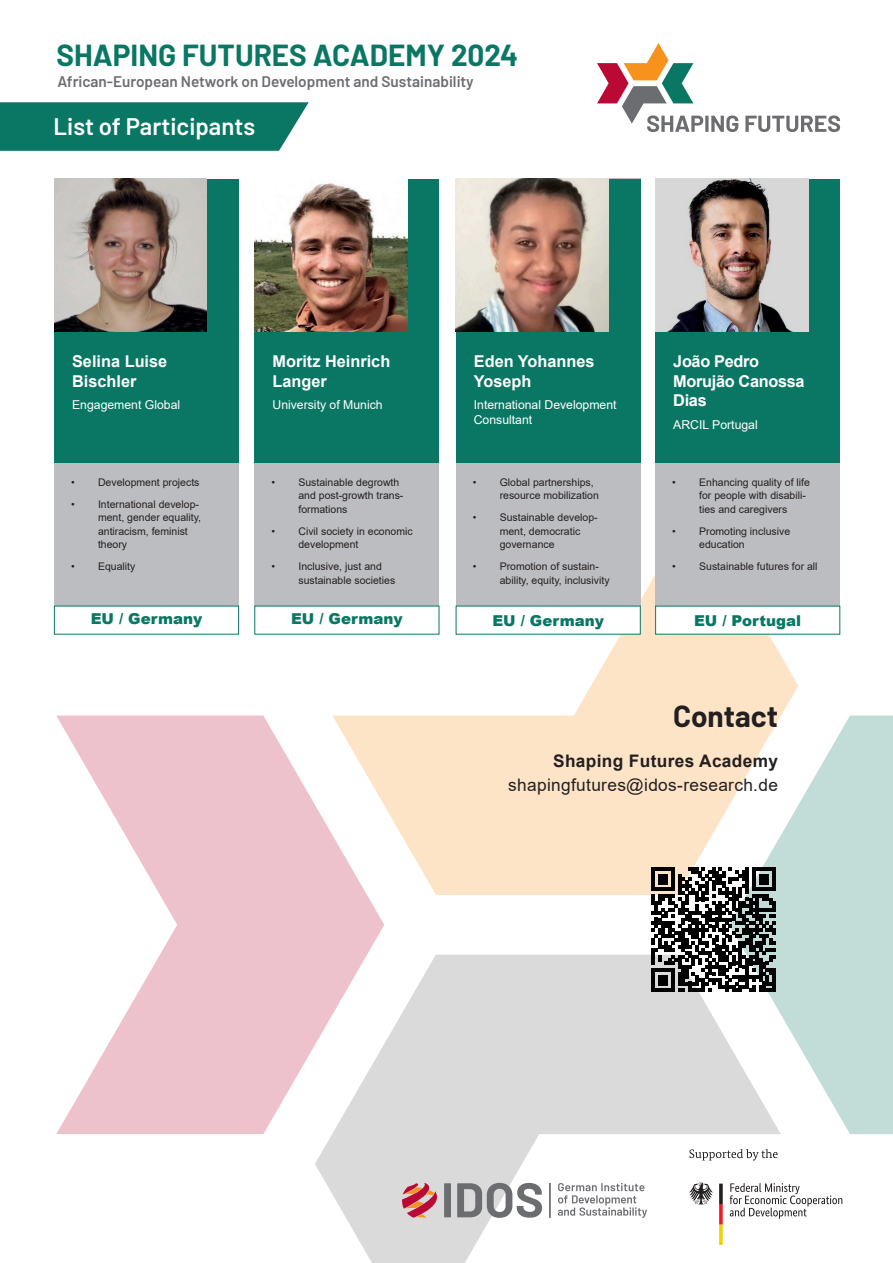
<style>
.page{position:relative;width:893px;height:1263px;background:#fff}
.page>*{position:absolute;margin:0;border:0;box-sizing:border-box;transform-origin:0 0}
.t1{font:700 29.7px "Barlow";color:#097763}
.t2{font:700 29.7px "Barlow";color:#231f20}
.t3{font:600 24px "Barlow";color:#fff}
.t4{font:17.25px "Arial";letter-spacing:.02em;color:#231f20}
.t5{font:700 17.25px "Arial";letter-spacing:.02em;color:#231f20}
.t6{font:700 16.35px/19.5px "Arial";color:#fff}
.t7{font:700 16.35px/19.5px "Arial";letter-spacing:-.02em;color:#fff}
.t8{font:600 15.3px "Barlow";color:#6c6d70}
.t9{font:900 15px "Arial";color:#097763}
.t10{font:12.3px/14.7px "Arial";color:#fff}
.t11{font:10.5px/13.5px "Arial";color:#231f20}
</style>
<div class="page">
<svg style="left:776px;top:715px;width:117px;height:419px;background:#cae2dd"></svg>
<svg style="left:332px;top:575px;width:466px;height:320px;fill:#fde4c7"></svg>
<svg style="left:56px;top:715px;width:328px;height:419px;fill:#edc2cc"></svg>
<svg style="left:315px;top:955px;width:466px;height:308px;fill:#dadadb"></svg>
<div style="left:456px;top:179px;width:185px;height:427px;background:#bcbdc0"></div>
<div style="left:655px;top:462px;width:185px;height:144px;background:#bcbdc0"></div>
<svg style="left:597px;top:43px;width:141px;height:89px"></svg>
<svg style="left:745px;top:115px;width:95px;height:17px"></svg>
<svg style="left:0;top:102px;width:309px;height:49px;background:#167e6b"></svg>
<div style="left:254px;top:462px;width:185px;height:144px;background:#bcbdc0"></div>
<div style="left:254px;top:179px;width:185px;height:283px;background:#097763"></div>
<img style="left:254px;top:179px;width:153px;height:152px">
<div style="left:54px;top:462px;width:185px;height:144px;background:#bcbdc0"></div>
<div style="left:254px;top:606px;width:185px;height:28px;background:#fff"></div>
<div style="left:456px;top:606px;width:185px;height:28px;background:#fff"></div>
<div style="left:655px;top:606px;width:185px;height:28px;background:#fff"></div>
<div style="left:456px;top:179px;width:185px;height:283px;background:#097763"></div>
<img style="left:456px;top:179px;width:153px;height:152px">
<div style="left:54px;top:179px;width:185px;height:283px;background:#097763"></div>
<img style="left:54px;top:179px;width:153px;height:152px">
<div style="left:655px;top:179px;width:185px;height:283px;background:#097763"></div>
<img style="left:655px;top:179px;width:153px;height:152px">
<svg style="left:651px;top:867px;width:125px;height:125px"></svg>
<hr style="left:772px;top:968px;width:4px;height:24px;background:#000001">
<svg style="left:457px;top:1183px;width:85px;height:35px"></svg>
<svg style="left:558px;top:1183px;width:89px;height:35px"></svg>
<hr style="left:549px;top:1183px;width:2px;height:35px;background:#6c6d70">
<svg style="left:402px;top:1183px;width:49px;height:35px;background:#c38388"></svg>
<svg style="left:689px;top:1149px;width:89px;height:11px"></svg>
<svg style="left:730px;top:1183px;width:112px;height:36px"></svg>
<svg style="left:689px;top:1183px;width:24px;height:22px"></svg>
<svg style="left:719px;top:1183px;width:4px;height:62px"></svg>
<p class="t1" style="left:57px;top:33px;width:463px">SHAPING FUTURES ACADEMY 2024</p>
<p class="t8" style="left:57px;top:70px;width:418px">African-European Network on Development and Sustainability</p>
<p class="t3" style="left:54px;top:109px;width:203px">List of Participants</p>
<p class="t6" style="left:72px;top:352px;width:97px">Selina Luise<br>Bischler</p>
<p class="t10" style="left:72px;top:398px;width:110px">Engagement Global</p>
<p class="t11" style="left:71px;top:475px;width:130px">• Development projects</p>
<p class="t11" style="left:98px;top:497px;width:105px;text-indent:-27px">• International develop&shy;ment, gender equality, antiracism, feminist theory</p>
<p class="t11" style="left:71px;top:560px;width:66px">• Equality</p>
<p class="t6" style="left:273px;top:352px;width:119px">Moritz Heinrich<br>Langer</p>
<p class="t10" style="left:273px;top:398px;width:112px">University of Munich</p>
<p class="t11" style="left:298px;top:475px;width:107px;text-indent:-27px">• Sustainable degrowth and post-growth trans&shy;formations</p>
<p class="t11" style="left:298px;top:524px;width:116px;text-indent:-27px">• Civil society in economic development</p>
<p class="t11" style="left:298px;top:560px;width:98px;text-indent:-27px">• Inclusive, just and sustainable societies</p>
<p class="t6" style="left:474px;top:352px;width:122px">Eden Yohannes<br>Yoseph</p>
<p class="t10" style="left:474px;top:398px;width:144px">International Development<br>Consultant</p>
<p class="t11" style="left:500px;top:475px;width:101px;text-indent:-27px">• Global partnerships, resource mobilization</p>
<p class="t11" style="left:500px;top:511px;width:100px;text-indent:-27px">• Sustainable develop&shy;ment, democratic governance</p>
<p class="t11" style="left:500px;top:560px;width:111px;text-indent:-27px">• Promotion of sustain&shy;ability, equity, inclusivity</p>
<p class="t9" style="left:91px;top:608px;width:113px">EU / Germany</p>
<p class="t9" style="left:291px;top:608px;width:113px">EU / Germany</p>
<p class="t9" style="left:492px;top:609px;width:113px">EU / Germany</p>
<p class="t7" style="left:673px;top:352px;width:133px">João Pedro<br>Morujão Canossa<br>Dias</p>
<p class="t10" style="left:673px;top:417px;width:86px">ARCIL Portugal</p>
<p class="t11" style="left:699px;top:475px;width:112px;text-indent:-27px">• Enhancing quality of life for people with disabili&shy;ties and caregivers</p>
<p class="t11" style="left:699px;top:524px;width:93px;text-indent:-27px">• Promoting inclusive education</p>
<p class="t11" style="left:672px;top:560px;width:147px">• Sustainable futures for all</p>
<p class="t9" style="left:694px;top:609px;width:109px">EU / Portugal</p>
<h2 class="t2" style="left:673px;top:694px;width:107px">Contact</h2>
<h4 class="t5" style="left:553px;top:748px;width:226px">Shaping Futures Academy</h4>
<p class="t4" style="left:508px;top:773px;width:271px">shapingfutures@idos-research.de</p>
</div>
